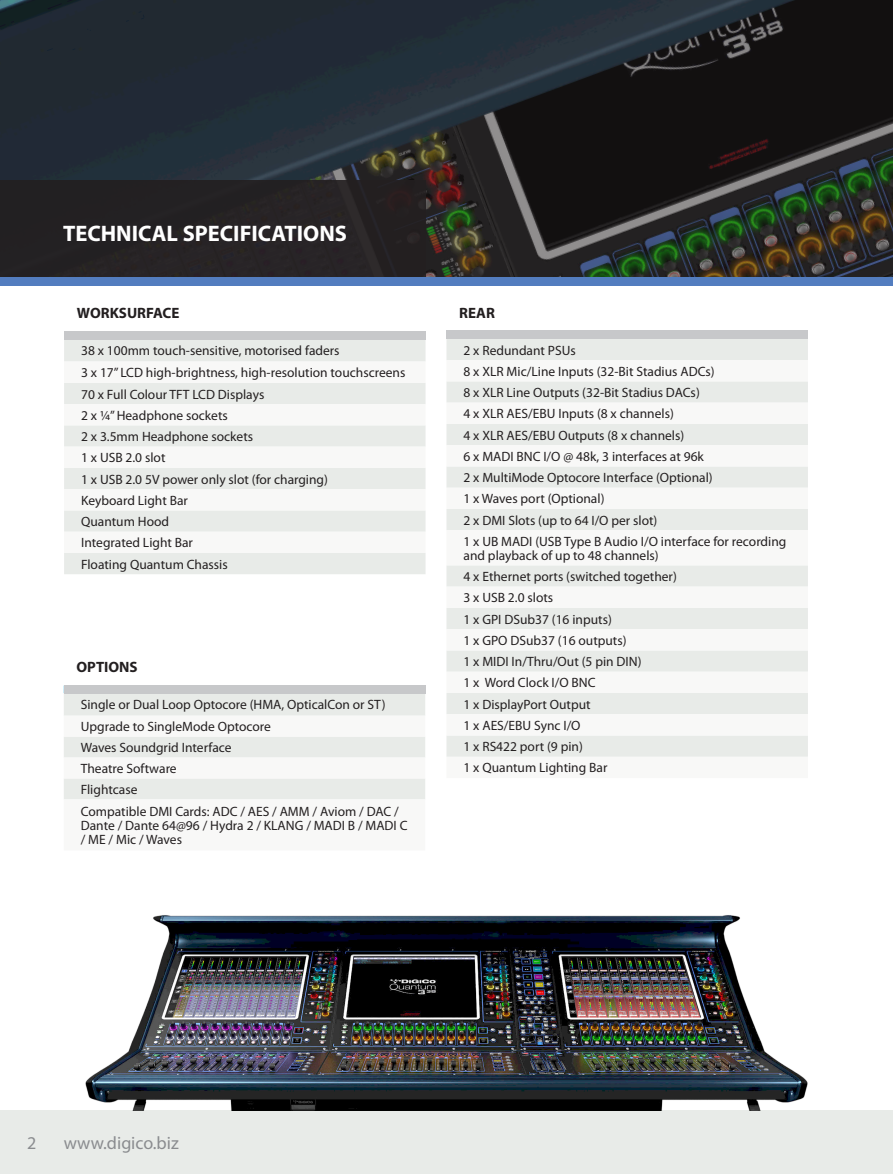
<style>
.page{position:relative;width:893px;height:1174px;background:#fff}
.page>*{position:absolute;margin:0;border:0;box-sizing:border-box;transform-origin:0 0}
.t1{font:700 22.5px "Myriad Pro";color:#fff}
.t2{font:18px "Myriad Pro";color:#8a8c8f}
.t3{font:700 15px "Myriad Pro";color:#231f20}
.Paragraph_Style_1{font:13.5px/13.5px "Myriad Pro";color:#231f20}
</style>
<div class="page">
<div style="left:0;top:1110px;width:893px;height:64px;background:#e8ebe8"></div>
<svg style="left:0;top:0;width:893px;height:277px;background:#23282b"></svg>
<div style="left:0;top:277px;width:893px;height:8px;background:#537dbf"></div>
<div style="left:64px;top:340px;width:362px;height:234px;background:#e8ebe8"></div>
<svg style="left:64px;top:361px;width:362px;height:192px"></svg>
<div style="left:0;top:180px;width:426px;height:97px;background:#231f20"></div>
<div style="left:64px;top:331px;width:362px;height:9px;background:#c7c8ca"></div>
<div style="left:446px;top:339px;width:362px;height:21px;background:#e8ebe8"></div>
<svg style="left:446px;top:381px;width:362px;height:376px;fill:#f2f4f2"></svg>
<div style="left:446px;top:330px;width:362px;height:9px;background:#c7c8ca"></div>
<div style="left:64px;top:693px;width:361px;height:22px;background:#e8ebe8"></div>
<svg style="left:64px;top:715px;width:361px;height:84px;fill:#f4f5f4"></svg>
<div style="left:64px;top:685px;width:361px;height:8px;background:#c7c8ca"></div>
<img style="left:85px;top:915px;width:723px;height:195px">
<p class="t1" style="left:63px;top:219px;width:285px">TECHNICAL SPECIFICATIONS</p>
<p class="t3" style="left:77px;top:303px;width:104px">WORKSURFACE</p>
<p class="Paragraph_Style_1" style="left:81px;top:344px;width:260px">38 x 100mm touch-sensitive, motorised faders</p>
<p class="Paragraph_Style_1" style="left:81px;top:366px;width:326px">3 x 17” LCD high-brightness, high-resolution touchscreens</p>
<p class="Paragraph_Style_1" style="left:81px;top:387px;width:185px">70 x Full Colour TFT LCD Displays</p>
<p class="Paragraph_Style_1" style="left:81px;top:408px;width:148px">2 x ¼” Headphone sockets</p>
<p class="Paragraph_Style_1" style="left:81px;top:429px;width:174px">2 x 3.5mm Headphone sockets</p>
<p class="Paragraph_Style_1" style="left:81px;top:451px;width:86px">1 x USB 2.0 slot</p>
<p class="Paragraph_Style_1" style="left:81px;top:472px;width:248px">1 x USB 2.0 5V power only slot (for charging)</p>
<p class="Paragraph_Style_1" style="left:81px;top:493px;width:108px">Keyboard Light Bar</p>
<p class="Paragraph_Style_1" style="left:81px;top:514px;width:89px">Quantum Hood</p>
<p class="Paragraph_Style_1" style="left:81px;top:536px;width:113px">Integrated Light Bar</p>
<p class="Paragraph_Style_1" style="left:81px;top:557px;width:148px">Floating Quantum Chassis</p>
<p class="t3" style="left:77px;top:657px;width:63px">OPTIONS</p>
<p class="Paragraph_Style_1" style="left:81px;top:698px;width:306px">Single or Dual Loop Optocore (HMA, OpticalCon or ST)</p>
<p class="Paragraph_Style_1" style="left:81px;top:719px;width:192px">Upgrade to SingleMode Optocore</p>
<p class="Paragraph_Style_1" style="left:81px;top:740px;width:152px">Waves Soundgrid Interface</p>
<p class="Paragraph_Style_1" style="left:81px;top:761px;width:97px">Theatre Software</p>
<p class="Paragraph_Style_1" style="left:81px;top:782px;width:58px">Flightcase</p>
<p class="Paragraph_Style_1" style="left:81px;top:805px;width:328px">Compatible DMI Cards: ADC / AES / AMM / Aviom / DAC /<br>Dante / Dante 64@96 / Hydra 2 / KLANG / MADI B / MADI C / ME / Mic / Waves</p>
<p class="t3" style="left:459px;top:303px;width:37px">REAR</p>
<p class="Paragraph_Style_1" style="left:463px;top:343px;width:114px">2 x Redundant PSUs</p>
<p class="Paragraph_Style_1" style="left:463px;top:364px;width:253px">8 x XLR Mic/Line Inputs (32-Bit Stadius ADCs)</p>
<p class="Paragraph_Style_1" style="left:463px;top:385px;width:238px">8 x XLR Line Outputs (32-Bit Stadius DACs)</p>
<p class="Paragraph_Style_1" style="left:463px;top:407px;width:212px">4 x XLR AES/EBU Inputs (8 x channels)</p>
<p class="Paragraph_Style_1" style="left:463px;top:428px;width:222px">4 x XLR AES/EBU Outputs (8 x channels)</p>
<p class="Paragraph_Style_1" style="left:463px;top:449px;width:242px">6 x MADI BNC I/O @ 48k, 3 interfaces at 96k</p>
<p class="Paragraph_Style_1" style="left:463px;top:470px;width:251px">2 x MultiMode Optocore Interface (Optional)</p>
<p class="Paragraph_Style_1" style="left:463px;top:492px;width:142px">1 x Waves port (Optional)</p>
<p class="Paragraph_Style_1" style="left:463px;top:513px;width:195px">2 x DMI Slots (up to 64 I/O per slot)</p>
<p class="Paragraph_Style_1" style="left:463px;top:534px;width:324px">1 x UB MADI (USB Type B Audio I/O interface for recording and playback of up to 48 channels)</p>
<p class="Paragraph_Style_1" style="left:463px;top:569px;width:215px">4 x Ethernet ports (switched together)</p>
<p class="Paragraph_Style_1" style="left:463px;top:591px;width:91px">3 x USB 2.0 slots</p>
<p class="Paragraph_Style_1" style="left:463px;top:612px;width:150px">1 x GPI DSub37 (16 inputs)</p>
<p class="Paragraph_Style_1" style="left:463px;top:633px;width:165px">1 x GPO DSub37 (16 outputs)</p>
<p class="Paragraph_Style_1" style="left:463px;top:654px;width:179px">1 x MIDI In/Thru/Out (5 pin DIN)</p>
<p class="Paragraph_Style_1" style="left:463px;top:676px;width:134px">1 x Word Clock I/O BNC</p>
<p class="Paragraph_Style_1" style="left:463px;top:697px;width:129px">1 x DisplayPort Output</p>
<p class="Paragraph_Style_1" style="left:463px;top:718px;width:119px">1 x AES/EBU Sync I/O</p>
<p class="Paragraph_Style_1" style="left:463px;top:739px;width:121px">1 x RS422 port (9 pin)</p>
<p class="Paragraph_Style_1" style="left:463px;top:761px;width:145px">1 x Quantum Lighting Bar</p>
<p class="t2" style="left:27px;top:1131px;width:11px">2</p>
<p class="t2" style="left:64px;top:1131px;width:117px">www.digico.biz</p>
</div>
